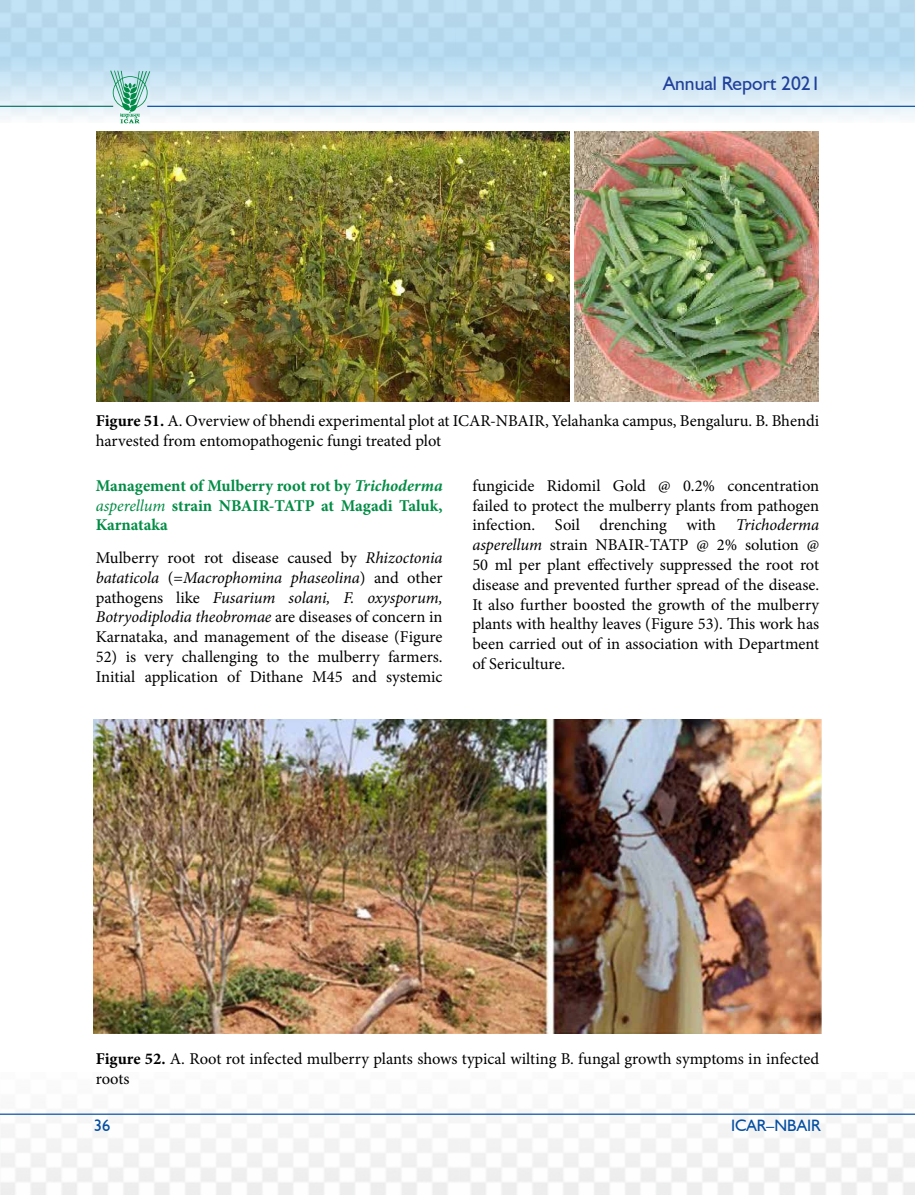
<style>
.page{position:relative;width:915px;height:1195px;background:#fff}
.page>*{position:absolute;margin:0;border:0;box-sizing:border-box;transform-origin:0 0}
.t1{font:19.5px "Humanst 521 BT";color:#21409a}
.t2{font:16.5px/19.8px "Minion Pro";color:#000}
.t3{font:700 16.5px/19.8px "Minion Pro";color:#008c44;text-align:justify}
.t4{font:16.5px "Humanst 521 BT";color:#034ea2}
.s1{font-weight:700}
.s2{font-style:italic}
.s3{font-weight:400;font-style:italic}
</style>
<div class="page">
<hr style="left:147px;top:106px;width:767px;height:1px;background:#034ea2">
<hr style="left:0;top:106px;width:113px;height:1px;background:#0b7465">
<svg style="left:110px;top:71px;width:40px;height:52px;background:#a0d2c5"></svg>
<hr style="left:0;top:1113px;width:914px;height:2px;background:#034ea2">
<img style="left:96px;top:132px;width:473px;height:270px">
<img style="left:574px;top:132px;width:244px;height:270px">
<img style="left:94px;top:719px;width:726px;height:314px">
<p class="t1" style="left:662px;top:71px;width:159px">Annual Report 2021</p>
<p class="t2" style="left:96px;top:411px;width:724px"><span class="s1">Figure 51.</span> A. Overview of bhendi experimental plot at ICAR-NBAIR, Yelahanka campus, Bengaluru. B. Bhendi harvested from entomopathogenic fungi treated plot</p>
<p class="t3" style="left:96px;top:475px;width:348px">Management of Mulberry root rot by <span class="s2">Trichoderma </span><span class="s3">asperellum</span> strain NBAIR-TATP at Magadi Taluk, Karnataka</p>
<p class="t2" style="left:96px;top:548px;width:348px;text-align:justify">Mulberry root rot disease caused by <span class="s2">Rhizoctonia bataticola</span> (=<span class="s2">Macrophomina phaseolina</span>) and other pathogens like <span class="s2">Fusarium solani, F. oxysporum, Botryodiplodia theobromae</span> are diseases of concern in Karnataka, and management of the disease (Figure</p>
<p class="t2" style="left:96px;top:647px;width:348px">52) is very challenging to the mulberry farmers.<br>Initial application of Dithane M45 and systemic</p>
<p class="t2" style="left:472px;top:476px;width:348px;text-align:justify">fungicide Ridomil Gold @ 0.2% concentration failed to protect the mulberry plants from pathogen infection. Soil drenching with <span class="s2">Trichoderma asperellum</span> strain NBAIR-TATP @ 2% solution @ 50 ml per plant effectively suppressed the root rot disease and prevented further spread of the disease.<br>It also further boosted the growth of the mulberry plants with healthy leaves (Figure 53). This work has been carried out of in association with Department of Sericulture.</p>
<p class="t2" style="left:96px;top:1049px;width:724px"><span class="s1">Figure 52.</span> A. Root rot infected mulberry plants shows typical wilting B. fungal growth symptoms in infected roots</p>
<p class="t4" style="left:94px;top:1115px;width:18px">36</p>
<p class="t4" style="left:730px;top:1115px;width:91px">ICAR–NBAIR</p>
</div>
